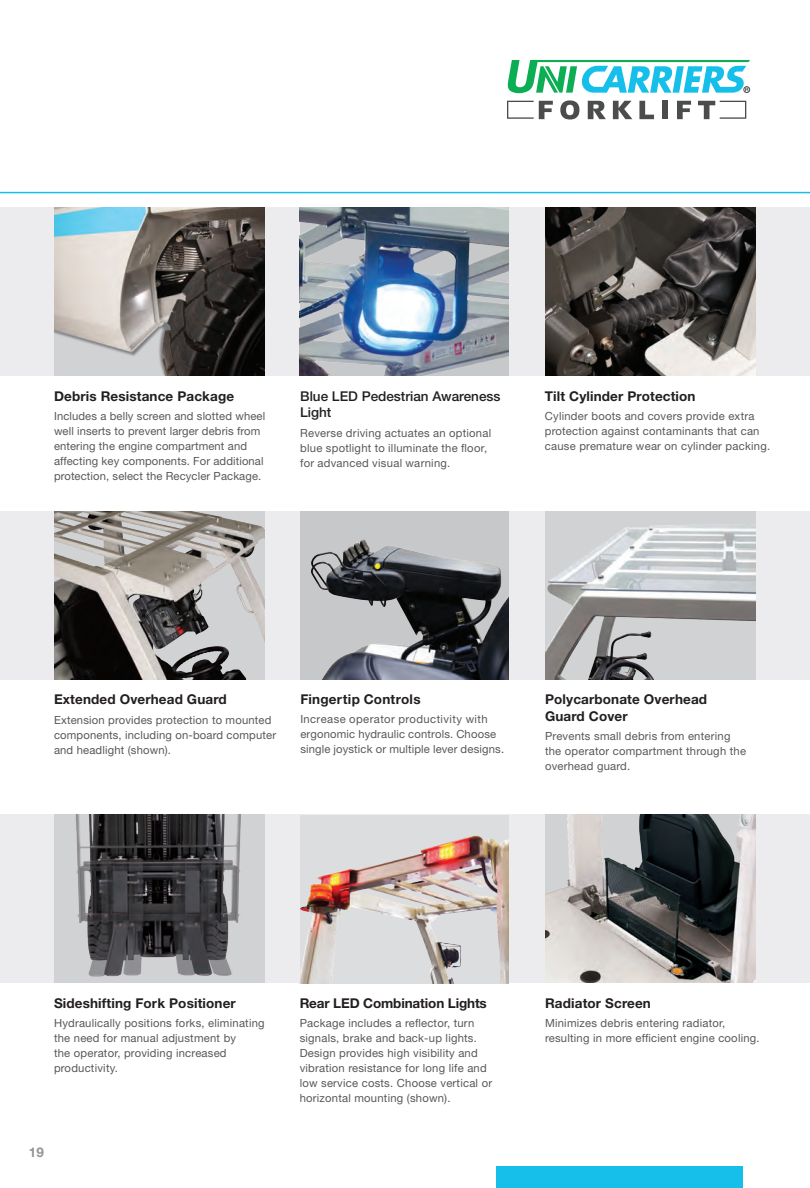
<style>
.page{position:relative;width:810px;height:1188px;background:#fff}
.page>*{position:absolute;margin:0;border:0;box-sizing:border-box;transform-origin:0 0}
.t1{font:700 13.5px/16.5px "Helvetica Neue LT Std";letter-spacing:.01em;color:#231f20}
.t2{font:500 13.5px/16.2px "Helvetica Neue LT Std";color:#231f20}
.t3{font:700 13.5px "Helvetica Neue LT Std";letter-spacing:-.01em;color:#231f20}
.t4{font:700 13.5px "Helvetica Neue LT Std";color:#939598}
.t5{font:11.25px/15px "Helvetica Neue LT Std";letter-spacing:.02em;color:#57585a}
</style>
<div class="page">
<div style="left:0;top:207px;width:810px;height:169px;background:#ececee"></div>
<div style="left:0;top:511px;width:810px;height:168px;background:#ececee"></div>
<div style="left:0;top:814px;width:810px;height:169px;background:#ececee"></div>
<div style="left:54px;top:814px;width:211px;height:169px;background:#d1d2d4"></div>
<img style="left:545px;top:207px;width:211px;height:169px">
<img style="left:54px;top:511px;width:211px;height:168px">
<img style="left:545px;top:814px;width:211px;height:169px">
<img style="left:76px;top:814px;width:165px;height:163px">
<hr style="left:0;top:192px;width:810px;height:1px;background:#15bfe9">
<img style="left:54px;top:207px;width:211px;height:169px">
<img style="left:545px;top:511px;width:211px;height:168px">
<div style="left:496px;top:1167px;width:246px;height:21px;background:#15bfe9"></div>
<svg style="left:507px;top:101px;width:46px;height:18px"></svg>
<svg style="left:560px;top:100px;width:19px;height:20px"></svg>
<svg style="left:588px;top:101px;width:18px;height:18px"></svg>
<svg style="left:613px;top:101px;width:19px;height:18px"></svg>
<svg style="left:639px;top:101px;width:15px;height:18px"></svg>
<div style="left:662px;top:101px;width:6px;height:18px;background:#4b4c4d"></div>
<svg style="left:677px;top:101px;width:14px;height:18px"></svg>
<svg style="left:698px;top:101px;width:48px;height:18px"></svg>
<svg style="left:507px;top:60px;width:243px;height:33px"></svg>
<img style="left:300px;top:207px;width:209px;height:169px">
<img style="left:300px;top:511px;width:209px;height:168px">
<img style="left:300px;top:816px;width:209px;height:167px">
<p class="t1" style="left:54px;top:387px;width:182px">Debris Resistance Package</p>
<p class="t5" style="left:54px;top:408px;width:213px">Includes a belly screen and slotted wheel well inserts to prevent larger debris from entering the engine compartment and affecting key components. For additional protection, select the Recycler Package.</p>
<p class="t2" style="left:300px;top:388px;width:202px">Blue LED Pedestrian Awareness<br>Light</p>
<p class="t5" style="left:300px;top:426px;width:193px">Reverse driving actuates an optional blue spotlight to illuminate the floor, for advanced visual warning.</p>
<p class="t1" style="left:545px;top:387px;width:152px">Tilt Cylinder Protection</p>
<p class="t5" style="left:545px;top:408px;width:227px">Cylinder boots and covers provide extra protection against contaminants that can cause premature wear on cylinder packing.</p>
<p class="t1" style="left:54px;top:691px;width:174px">Extended Overhead Guard</p>
<p class="t5" style="left:54px;top:712px;width:224px">Extension provides protection to mounted components, including on-board computer and headlight (shown).</p>
<p class="t1" style="left:300px;top:691px;width:122px">Fingertip Controls</p>
<p class="t5" style="left:300px;top:712px;width:205px">Increase operator productivity with ergonomic hydraulic controls. Choose single joystick or multiple lever designs.</p>
<p class="t1" style="left:545px;top:691px;width:164px">Polycarbonate Overhead<br>Guard Cover</p>
<p class="t5" style="left:545px;top:729px;width:203px">Prevents small debris from entering the operator compartment through the overhead guard.</p>
<p class="t1" style="left:54px;top:994px;width:183px">Sideshifting Fork Positioner</p>
<p class="t5" style="left:54px;top:1016px;width:212px">Hydraulically positions forks, eliminating the need for manual adjustment by<br>the operator, providing increased productivity.</p>
<p class="t4" style="left:29px;top:1144px;width:17px">19</p>
<p class="t3" style="left:300px;top:995px;width:189px">Rear LED Combination Lights</p>
<p class="t5" style="left:300px;top:1016px;width:194px">Package includes a reflector, turn signals, brake and back-up lights.<br>Design provides high visibility and vibration resistance for long life and low service costs. Choose vertical or horizontal mounting (shown).</p>
<p class="t1" style="left:545px;top:994px;width:107px">Radiator Screen</p>
<p class="t5" style="left:545px;top:1016px;width:182px">Minimizes debris entering radiator,</p>
<p class="t5" style="left:545px;top:1031px;width:216px">resulting in more efficient engine cooling.</p>
</div>
